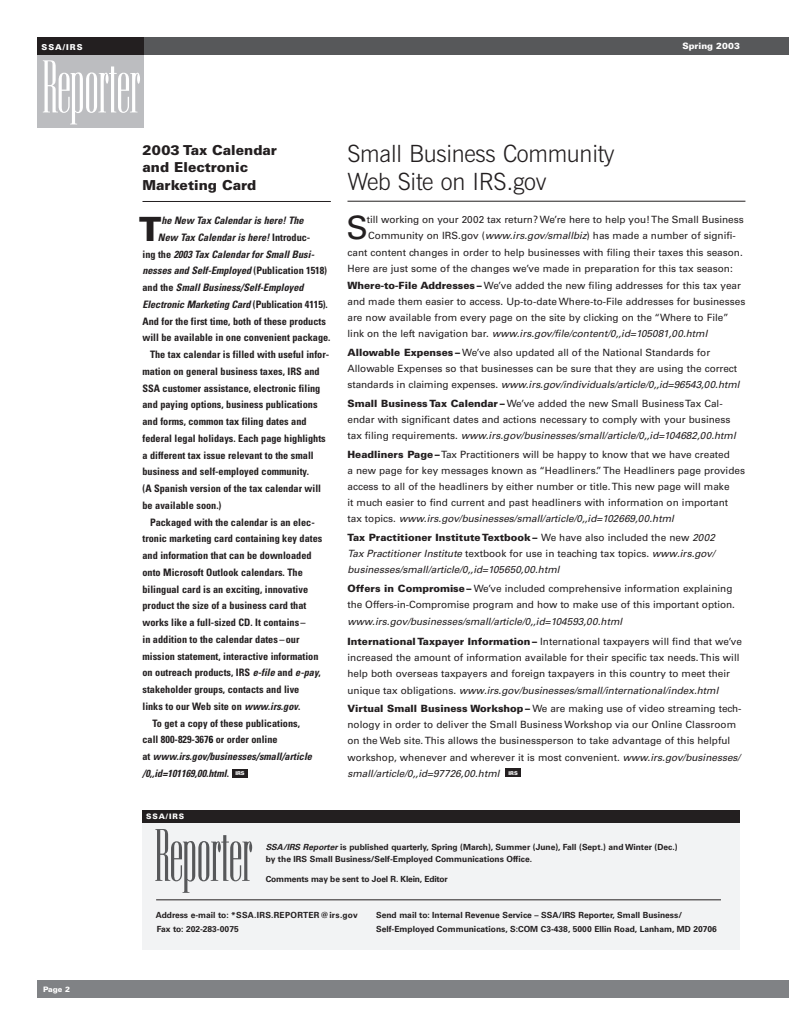
<style>
.page{position:relative;width:810px;height:1035px;background:#fff}
.page>*{position:absolute;margin:0;border:0;box-sizing:border-box;transform-origin:0 0}
.t1{font:64.88px "Ultra Condensed Serif";letter-spacing:-.03em;color:#fff}
.t2{font:64.62px "Ultra Condensed Serif";letter-spacing:-.03em;color:#57585a}
.t3{font:900 33.5px "Univers";color:#231f20}
.t4{font:32.25px "Univers";color:#231f20}
.t5{font:300 23.75px/27.5px "News Gothic BT";letter-spacing:-.01em;color:#231f20}
.t6{font:900 13.75px/17.5px "Univers";color:#231f20}
.t7{font:700 condensed 10.25px "Univers";color:#231f20}
.t8{font:italic 700 condensed 10.25px "Univers";color:#231f20}
.t9{font:10px/16.1px "Univers";color:#231f20}
.t10{font:italic 10px/16.1px "Univers";color:#231f20;text-align:justify}
.t11{font:900 8.75px "Univers";color:#fff}
.t12{font:700 8.5px/12.1px "Univers";color:#231f20}
.t13{font:900 8.12px "Univers";letter-spacing:.125em;color:#fff}
.t14{font:900 7.5px "Univers";letter-spacing:.105em;color:#fff}
.t15{font:900 5.25px "Univers";color:#fff}
.s1{font-style:italic}
.s2{font-weight:900}
.s3{font-weight:900;font-style:normal}
.s4{font-style:normal}
.s5{color:#000}
</style>
<div class="page">
<div style="left:38px;top:37px;width:751px;height:18px;background:#57585a"></div>
<div style="left:38px;top:47px;width:106px;height:81px;background:#bcbdc0"></div>
<div style="left:38px;top:37px;width:106px;height:18px;background:#231f20"></div>
<div style="left:38px;top:980px;width:751px;height:17px;background:#808285"></div>
<hr style="left:348px;top:201px;width:397px;height:1px;background:#231f20">
<hr style="left:142px;top:201px;width:189px;height:1px;background:#231f20">
<div style="left:142px;top:810px;width:598px;height:13px;background:#231f20"></div>
<div style="left:142px;top:823px;width:598px;height:126px;background:#f2f3f4"></div>
<hr style="left:156px;top:900px;width:565px;height:1px;background:#231f20">
<div style="left:232px;top:769px;width:16px;height:8px;background:#231f20"></div>
<div style="left:506px;top:769px;width:15px;height:8px;background:#231f20"></div>
<p class="t13" style="left:42px;top:44px;width:43px">SSA/IRS</p>
<p class="t11" style="left:682px;top:43px;width:59px">Spring 2003</p>
<h1 class="t1" style="left:41px;top:57px;width:102px">Reporter</h1>
<p class="t14" style="left:43px;top:986px;width:29px">Page 2</p>
<h3 class="t5" style="left:347px;top:143px;width:269px">Small Business Community<br>Web Site on IRS.gov</h3>
<h3 class="t4" style="left:346px;top:216px;width:23px">S</h3>
<p class="t9" style="left:367px;top:213px;width:378px">till working on your 2002 tax return? We’re here to help you! The Small Business</p>
<h3 class="t6" style="left:142px;top:143px;width:136px">2003 Tax Calendar and Electronic<br>Marketing Card</h3>
<h3 class="t3" style="left:139px;top:217px;width:24px">T</h3>
<p class="t8" style="left:161px;top:217px;width:144px">he New Tax Calendar is here! The</p>
<p class="t9" style="left:368px;top:229px;width:369px">Community on IRS.gov (<span class="s1">www.irs.gov/smallbiz</span>) has made a number of signifi-</p>
<p class="t9" style="left:347px;top:245px;width:397px">cant content changes in order to help businesses with filing their taxes this season.</p>
<p class="t9" style="left:347px;top:261px;width:387px">Here are just some of the changes we’ve made in preparation for this tax season:</p>
<p class="t9" style="left:347px;top:278px;width:399px"><span class="s2">Where-to-File Addresses –</span> We’ve added the new filing addresses for this tax year and made them easier to access. Up-to-date Where-to-File addresses for businesses are now available from every page on the site by clicking on the “Where to File” link on the left navigation bar. <span class="s1">www.irs.gov/file/content/0,,id=105081,00.html</span></p>
<p class="t9" style="left:347px;top:345px;width:394px"><span class="s2">Allowable Expenses –</span> We’ve also updated all of the National Standards for<br>Allowable Expenses so that businesses can be sure that they are using the correct standards in claiming expenses. <span class="s1">www.irs.gov/individuals/article/0,,id=96543,00.html</span></p>
<p class="t9" style="left:347px;top:396px;width:390px"><span class="s2">Small Business Tax Calendar –</span> We’ve added the new Small Business Tax Cal&shy;endar with significant dates and actions necessary to comply with your business tax filing requirements. <span class="s1">www.irs.gov/businesses/small/article/0,,id=104682,00.html</span></p>
<p class="t9" style="left:347px;top:447px;width:399px"><span class="s2">Headliners Page –</span>Tax Practitioners will be happy to know that we have created<br>a new page for key messages known as “Headliners.” The Headliners page provides access to all of the headliners by either number or title. This new page will make<br>it much easier to find current and past headliners with information on important tax topics. <span class="s1">www.irs.gov/businesses/small/article/0,,id=102669,00.html</span></p>
<p class="t10" style="left:347px;top:530px;width:369px"><span class="s3">Tax Practitioner Institute Textbook –</span> <span class="s4">We have also included the new</span> 2002<br>Tax Practitioner Institute <span class="s4">textbook for use in teaching tax topics.</span> www.irs.gov/ businesses/small/article/0,,id=105650,00.html</p>
<p class="t9" style="left:347px;top:581px;width:389px"><span class="s2">Offers in Compromise –</span> We’ve included comprehensive information explaining the Offers-in-Compromise program and how to make use of this important option.</p>
<p class="t10" style="left:347px;top:613px;width:396px;line-height:19.9px">www.irs.gov/businesses/small/article/0,,id=104593,00.html<br><span class="s3">International Taxpayer Information –</span> <span class="s4">International taxpayers will find that we’ve</span></p>
<p class="t9" style="left:347px;top:651px;width:394px">increased the amount of information available for their specific tax needs. This will help both overseas taxpayers and foreign taxpayers in this country to meet their unique tax obligations. <span class="s1">www.irs.gov/businesses/small/international/index.html</span></p>
<p class="t9" style="left:347px;top:701px;width:396px"><span class="s2">Virtual Small Business Workshop –</span> We are making use of video streaming tech&shy;nology in order to deliver the Small Business Workshop via our Online Classroom on the Web site. This allows the businessperson to take advantage of this helpful workshop, whenever and wherever it is most convenient. <span class="s1">www.irs.gov/businesses/ small/article/0,,id=97726,00.html</span></p>
<p class="t8" style="left:158px;top:234px;width:154px">New Tax Calendar is here! <span class="s4">Introduc-</span></p>
<p class="t8" style="left:143px;top:250px;width:173px"><span class="s4">ing the</span> 2003 Tax Calendar for Small Busi-</p>
<p class="t8" style="left:143px;top:267px;width:186px">nesses and Self-Employed <span class="s4">(Publication 1518)</span></p>
<p class="t8" style="left:143px;top:284px;width:163px"><span class="s4">and the</span> Small Business/Self-Employed</p>
<p class="t8" style="left:143px;top:301px;width:187px">Electronic Marketing Card <span class="s4">(Publication 4115).</span></p>
<p class="t7" style="left:143px;top:317px;width:185px">And for the first time, both of these products</p>
<p class="t7" style="left:143px;top:334px;width:190px">will be available in one convenient package.</p>
<p class="t7" style="left:150px;top:351px;width:181px">The tax calendar is filled with useful infor-</p>
<p class="t7" style="left:143px;top:368px;width:179px">mation on general business taxes, IRS and</p>
<p class="t7" style="left:143px;top:384px;width:179px">SSA customer assistance, electronic filing</p>
<p class="t7" style="left:143px;top:401px;width:177px">and paying options, business publications</p>
<p class="t7" style="left:143px;top:418px;width:166px">and forms, common tax filing dates and</p>
<p class="t7" style="left:143px;top:435px;width:185px">federal legal holidays. Each page highlights</p>
<p class="t7" style="left:143px;top:451px;width:173px">a different tax issue relevant to the small</p>
<p class="t7" style="left:143px;top:468px;width:168px">business and self-employed community.</p>
<p class="t7" style="left:143px;top:485px;width:180px">(A Spanish version of the tax calendar will</p>
<p class="t7" style="left:143px;top:502px;width:81px">be available soon.)</p>
<p class="t7" style="left:150px;top:518px;width:166px">Packaged with the calendar is an elec-</p>
<p class="t7" style="left:143px;top:535px;width:181px">tronic marketing card containing key dates</p>
<p class="t7" style="left:143px;top:552px;width:171px">and information that can be downloaded</p>
<p class="t7" style="left:143px;top:569px;width:162px">onto Microsoft Outlook calendars. The</p>
<p class="t7" style="left:143px;top:585px;width:167px">bilingual card is an exciting, innovative</p>
<p class="t7" style="left:143px;top:602px;width:165px">product the size of a business card that</p>
<p class="t7" style="left:143px;top:619px;width:165px">works like a full-sized CD. It contains –</p>
<p class="t7" style="left:143px;top:636px;width:159px">in addition to the calendar dates – our</p>
<p class="t7" style="left:143px;top:652px;width:178px">mission statement, interactive information</p>
<p class="t7" style="left:143px;top:669px;width:180px">on outreach products, IRS <span class="s1">e-file</span> and <span class="s1">e-pay</span>,</p>
<p class="t7" style="left:143px;top:686px;width:158px">stakeholder groups, contacts and live</p>
<p class="t7" style="left:143px;top:703px;width:159px">links to our Web site on <span class="s1">www.irs.gov</span>.</p>
<p class="t7" style="left:153px;top:719px;width:149px">To get a copy of these publications,</p>
<p class="t7" style="left:143px;top:736px;width:137px">call 800-829-367<span class="s5">6</span> or order online</p>
<p class="t8" style="left:143px;top:753px;width:171px"><span class="s4">at</span> www.irs.gov/businesses/small/article</p>
<p class="t8" style="left:143px;top:770px;width:88px">/0,,id=101169,00.html<span class="s4">.</span></p>
<p class="t14" style="left:146px;top:814px;width:40px">SSA/IRS</p>
<h2 class="t2" style="left:154px;top:826px;width:101px">Reporter</h2>
<p class="t15" style="left:235px;top:771px;width:11px">IRS</p>
<p class="t15" style="left:509px;top:771px;width:11px">IRS</p>
<p class="t12" style="left:266px;top:841px;width:413px"><span class="s1">SSA/IRS Reporter</span> is published quarterly, Spring (March), Summer (June), Fall (Sept.) and Winter (Dec.) by the IRS Small Business/Self-Employed Communications Office.</p>
<p class="t12" style="left:266px;top:874px;width:184px">Comments may be sent to Joel R. Klein, Editor</p>
<p class="t12" style="left:376px;top:909px;width:342px;line-height:13.8px">Send mail to: Internal Revenue Service – SSA/IRS Reporter, Small Business/<br>Self-Employed Communications, S:COM C3-438, 5000 Ellin Road, Lanham, MD 20706</p>
<p class="t12" style="left:156px;top:909px;width:204px;line-height:13.6px">Address e-mail to: *SSA.IRS.REPORTER@irs.gov<br>Fax to: 202-283-0075</p>
</div>
